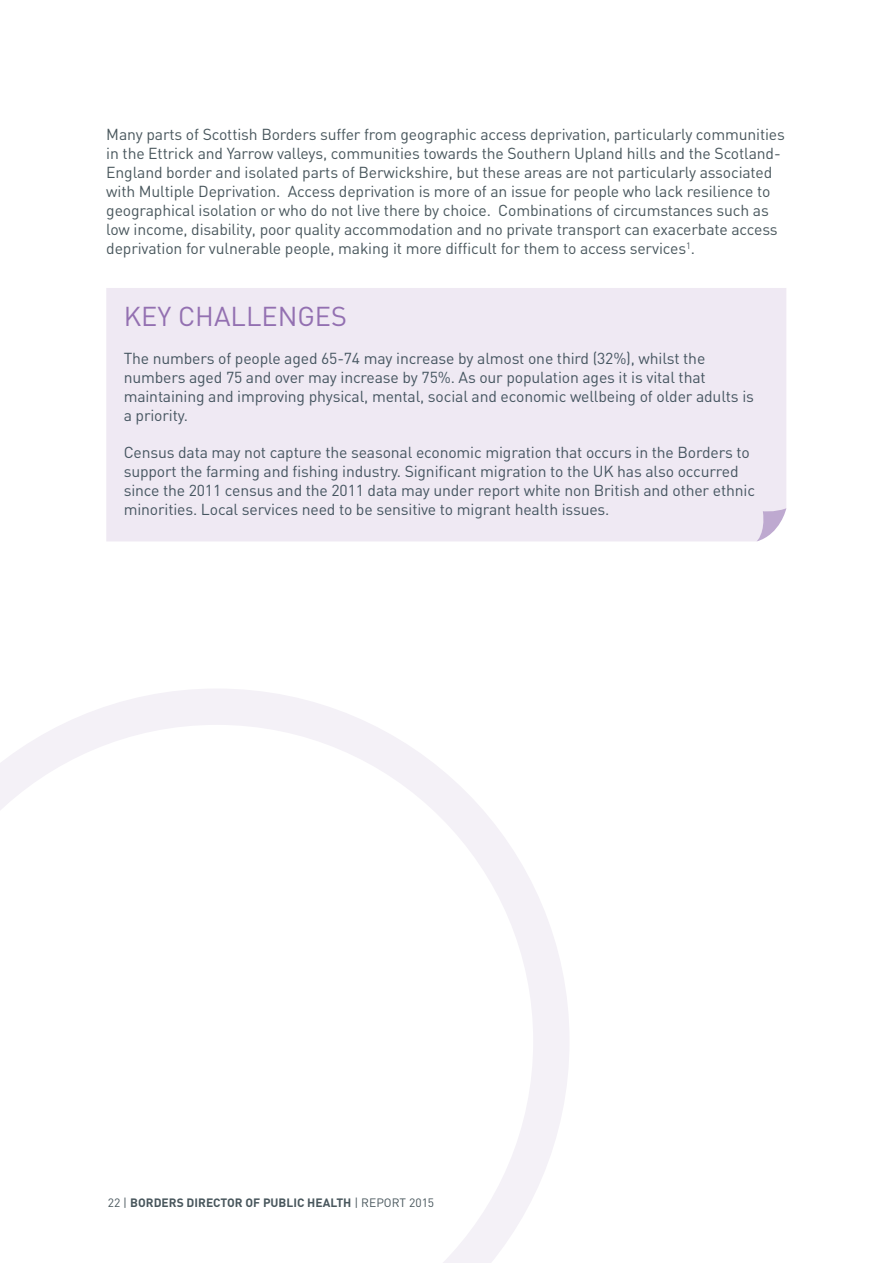
<style>
.page{position:relative;width:893px;height:1263px;background:#fff}
.page>*{position:absolute;margin:0;border:0;box-sizing:border-box;transform-origin:0 0}
.t1{font:27px "DIN";color:#9370b1}
.t2{font:15.75px/18.9px "DIN";letter-spacing:-.01em;color:#49575d}
.t3{font:15.75px/18.9px "DIN";letter-spacing:-.01em;color:#455560}
.t4{font:700 12px "DIN";color:#49575d}
.s1{font-weight:400}
</style>
<div class="page">
<svg style="left:0;top:689px;width:569px;height:574px"></svg>
<div style="left:106px;top:288px;width:680px;height:253px;background:#efe9f3"></div>
<svg style="left:756px;top:508px;width:30px;height:33px"></svg>
<p class="t2" style="left:106px;top:125px;width:680px">Many parts of Scottish Borders suffer from geographic access deprivation, particularly communities in the Ettrick and Yarrow valleys, communities towards the Southern Upland hills and the Scotland-England border and isolated parts of Berwickshire, but these areas are not particularly associated with Multiple Deprivation. Access deprivation is more of an issue for people who lack resilience to geographical isolation or who do not live there by choice. Combinations of circumstances such as low income, disability, poor quality accommodation and no private transport can exacerbate access deprivation for vulnerable people, making it more difficult for them to access services<sup>1</sup>.</p>
<h1 class="t1" style="left:124px;top:299px;width:225px">KEY CHALLENGES</h1>
<p class="t3" style="left:124px;top:348px;width:632px">The numbers of people aged 65-74 may increase by almost one third (32%), whilst the numbers aged 75 and over may increase by 75%. As our population ages it is vital that maintaining and improving physical, mental, social and economic wellbeing of older adults is a priority.</p>
<p class="t3" style="left:124px;top:443px;width:633px">Census data may not capture the seasonal economic migration that occurs in the Borders to support the farming and fishing industry. Significant migration to the UK has also occurred since the 2011 census and the 2011 data may under report white non British and other ethnic minorities. Local services need to be sensitive to migrant health issues.</p>
<p class="t4" style="left:108px;top:1194px;width:328px"><span class="s1">22 |</span> BORDERS DIRECTOR OF PUBLIC HEALTH <span class="s1">| REPORT 2015</span></p>
</div>
